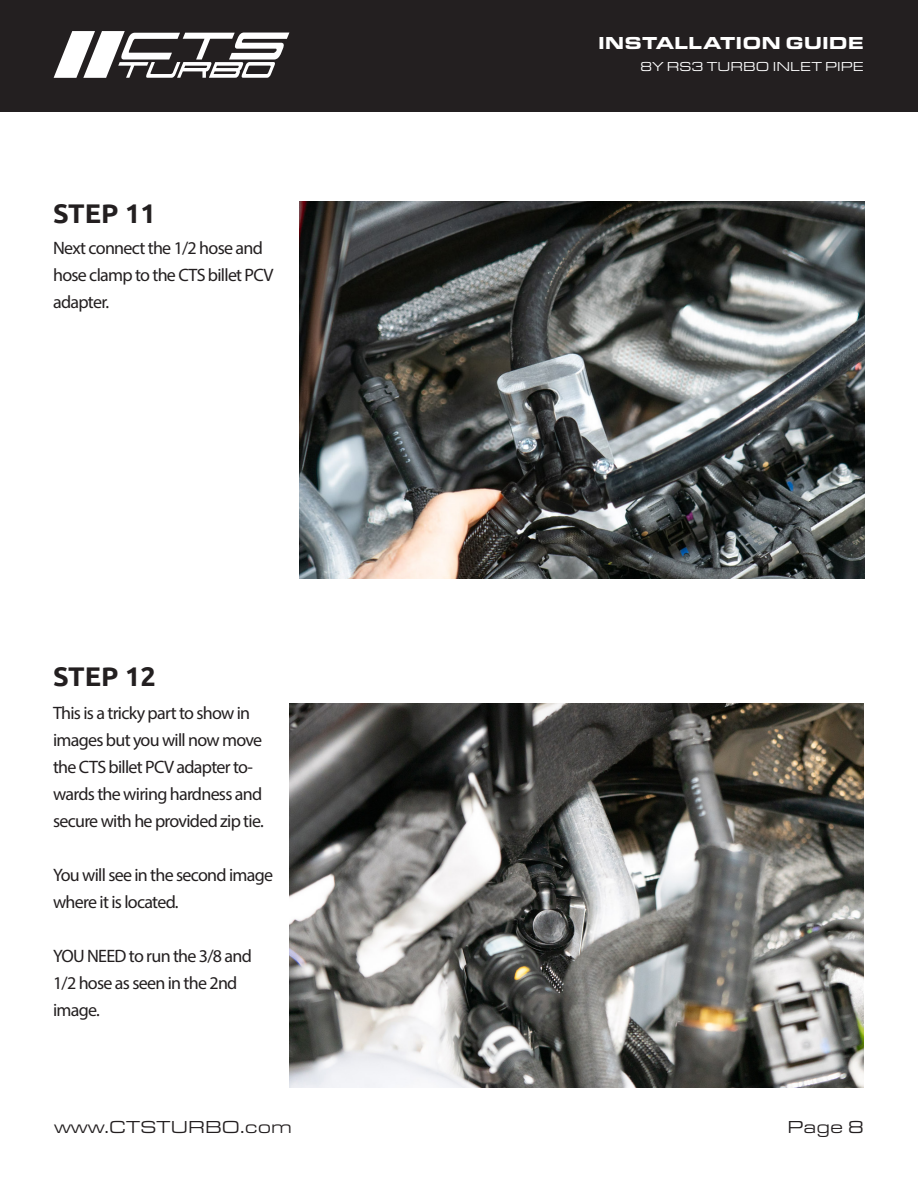
<style>
.page{position:relative;width:918px;height:1188px;background:#fff}
.page>*{position:absolute;margin:0;border:0;box-sizing:border-box;transform-origin:0 0}
.Ubuntu-Header{font:700 27px "Ubuntu";color:#231f20}
.Ubuntu-Text_Body{font:18px/27px "Myriad Pro";letter-spacing:-.04em;color:#231f20}
.t1{font:18px "Eurostile Ext";color:#231f20}
.t2{font:900 18px "Eurostile Ext";color:#fff}
.t3{font:13.5px "Eurostile Ext";color:#fff}
</style>
<div class="page">
<div style="left:0;top:0;width:918px;height:112px;background:#231f20"></div>
<svg style="left:54px;top:31px;width:235px;height:47px"></svg>
<img style="left:299px;top:202px;width:566px;height:377px">
<img style="left:289px;top:704px;width:575px;height:383px">
<p class="t2" style="left:598px;top:29px;width:267px">INSTALLATION GUIDE</p>
<p class="Ubuntu-Header" style="left:53px;top:197px;width:104px">STEP 11</p>
<p class="Ubuntu-Text_Body" style="left:53px;top:234px;width:222px">Next connect the 1/2 hose and hose clamp to the CTS billet PCV adapter.</p>
<p class="Ubuntu-Header" style="left:53px;top:660px;width:104px">STEP 12</p>
<p class="Ubuntu-Text_Body" style="left:53px;top:699px;width:212px">This is a tricky part to show in images but you will now move the CTS billet PCV adapter to&shy;wards the wiring hardness and secure with he provided zip tie.</p>
<p class="Ubuntu-Text_Body" style="left:53px;top:861px;width:222px">You will see in the second image where it is located.</p>
<p class="Ubuntu-Text_Body" style="left:53px;top:942px;width:200px">YOU NEED to run the 3/8 and<br>1/2 hose as seen in the 2nd image.</p>
<p class="t3" style="left:640px;top:58px;width:225px">8Y RS3 TURBO INLET PIPE</p>
<p class="t1" style="left:54px;top:1115px;width:240px">www.CTSTURBO.com</p>
<p class="t1" style="left:787px;top:1115px;width:78px">Page 8</p>
</div>
